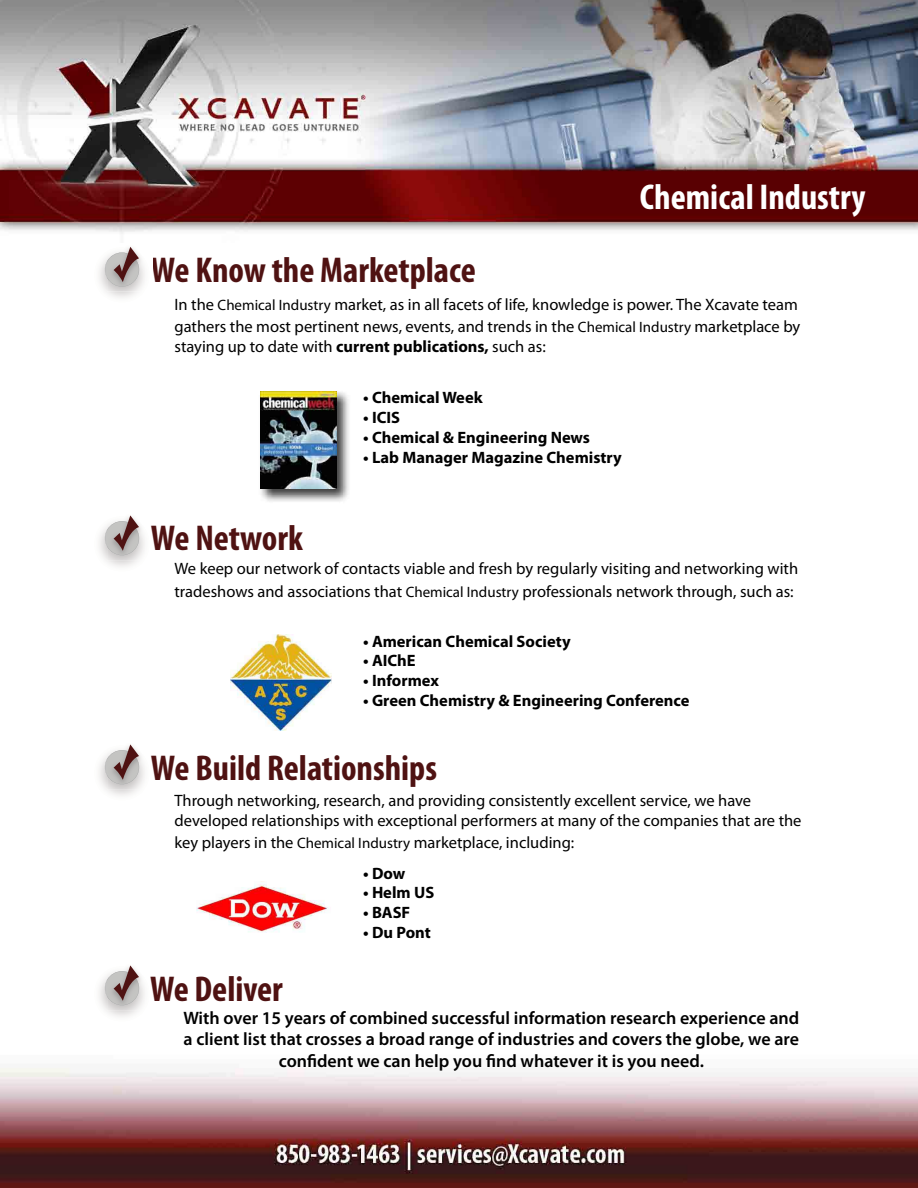
<style>
.page{position:relative;width:918px;height:1188px;background:#fff}
.page>*{position:absolute;margin:0;border:0;box-sizing:border-box;transform-origin:0 0}
.t1{font:700 condensed 36px "Myriad Pro";color:#4f1212}
.t2{font:700 condensed 36px "Myriad Pro";color:#fff}
.t3{font:600 18px/21.6px "Myriad Pro";color:#000;text-align:center}
.t4{font:16.5px/22.5px "Myriad Pro";color:#000}
.t5{font:700 16.5px "Myriad Pro";color:#000}
.s1{font-size:15px}
.s2{font-weight:700}
</style>
<div class="page">
<img style="left:230px;top:634px;width:102px;height:96px">
<img style="left:0;top:0;width:918px;height:234px">
<img style="left:0;top:1068px;width:918px;height:120px">
<img style="left:99px;top:260px;width:38px;height:38px">
<img style="left:107px;top:246px;width:38px;height:46px">
<svg style="left:105px;top:247px;width:34px;height:40px"></svg>
<img style="left:99px;top:529px;width:38px;height:38px">
<img style="left:107px;top:525px;width:38px;height:35px">
<svg style="left:105px;top:515px;width:34px;height:40px"></svg>
<img style="left:99px;top:758px;width:38px;height:38px">
<img style="left:107px;top:754px;width:38px;height:35px">
<svg style="left:105px;top:744px;width:34px;height:40px"></svg>
<img style="left:99px;top:979px;width:38px;height:38px">
<img style="left:107px;top:975px;width:38px;height:35px">
<svg style="left:105px;top:965px;width:34px;height:40px"></svg>
<div style="left:259px;top:389px;width:92px;height:114px;background:#000;opacity:.75"></div>
<img style="left:261px;top:391px;width:76px;height:98px">
<img style="left:196px;top:881px;width:133px;height:51px">
<h1 class="t2" style="left:640px;top:175px;width:227px">Chemical Industry</h1>
<h1 class="t1" style="left:151px;top:248px;width:326px">We Know the Marketplace</h1>
<p class="t4" style="left:174px;top:293px;width:627px">In the <span class="s1">Chemical Industry</span> market, as in all facets of life, knowledge is power. The Xcavate team gathers the most pertinent news, events, and trends in the <span class="s1">Chemical Industry</span> marketplace by</p>
<p class="t4" style="left:174px;top:335px;width:373px">staying up to date with <span class="s2">current publications,</span> such as:</p>
<h1 class="t1" style="left:151px;top:515px;width:153px">We Network</h1>
<p class="t5" style="left:363px;top:387px;width:121px">• Chemical Week</p>
<p class="t5" style="left:363px;top:407px;width:39px">• ICIS</p>
<p class="t5" style="left:363px;top:427px;width:228px">• Chemical &amp; Engineering News</p>
<p class="t5" style="left:363px;top:447px;width:260px">• Lab Manager Magazine Chemistry</p>
<p class="t4" style="left:174px;top:557px;width:625px">We keep our network of contacts viable and fresh by regularly visiting and networking with tradeshows and associations that <span class="s1">Chemical Industry</span> professionals network through, such as:</p>
<p class="t5" style="left:363px;top:630px;width:209px">• American Chemical Society</p>
<p class="t5" style="left:363px;top:650px;width:54px">• AIChE</p>
<p class="t5" style="left:363px;top:670px;width:77px">• Informex</p>
<p class="t5" style="left:363px;top:690px;width:328px">• Green Chemistry &amp; Engineering Conference</p>
<h1 class="t1" style="left:151px;top:746px;width:288px">We Build Relationships</h1>
<p class="t4" style="left:174px;top:790px;width:629px;line-height:19.8px">Through networking, research, and providing consistently excellent service, we have developed relationships with exceptional performers at many of the companies that are the</p>
<p class="t4" style="left:174px;top:831px;width:401px">key players in the <span class="s1">Chemical Industry</span> marketplace, including:</p>
<p class="t5" style="left:363px;top:862px;width:44px">• Dow</p>
<p class="t5" style="left:363px;top:882px;width:73px">• Helm US</p>
<p class="t5" style="left:363px;top:902px;width:49px">• BASF</p>
<p class="t5" style="left:363px;top:922px;width:69px">• Du Pont</p>
<h1 class="t1" style="left:150px;top:967px;width:134px">We Deliver</h1>
<p class="t3" style="left:183px;top:1006px;width:617px">With over 15 years of combined successful information research experience and a client list that crosses a broad range of industries and covers the globe, we are confident we can help you find whatever it is you need.</p>
</div>
